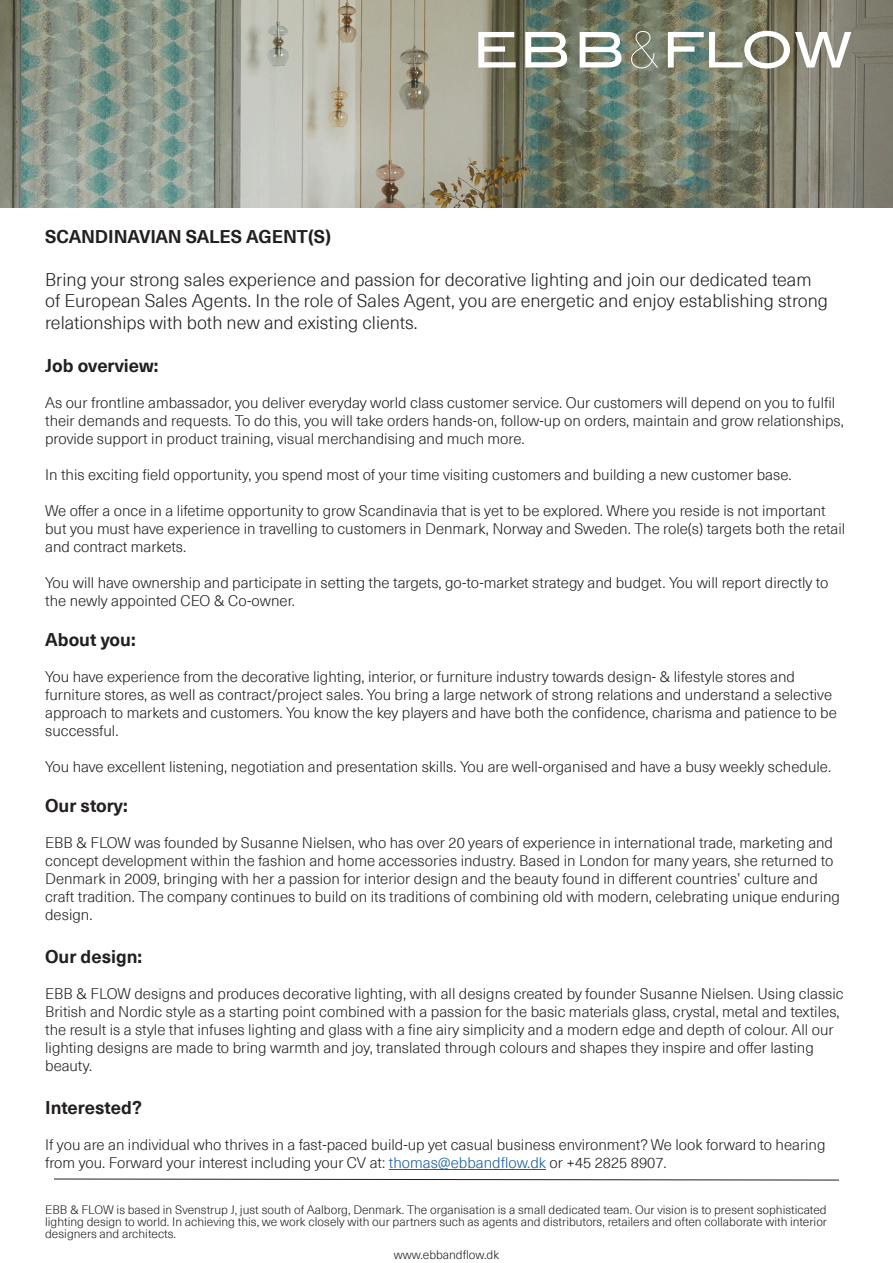
<style>
.page{position:relative;width:893px;height:1263px;background:#fff}
.page>*{position:absolute;margin:0;border:0;box-sizing:border-box;transform-origin:0 0}
.t1{font:300 18px/21.6px "Neue Haas Unica Pro";color:#231f20}
.t2{font:700 18px "Neue Haas Unica W06";color:#231f20}
.t3{font:300 15px/18px "Neue Haas Unica Pro";color:#231f20}
.t4{font:300 12px/12px "Neue Haas Unica Pro";color:#231f20;text-align:justify}
.s1{color:#175d9e}
</style>
<div class="page">
<img style="left:0;top:0;width:893px;height:207px">
<svg style="left:478px;top:32px;width:38px;height:36px"></svg>
<svg style="left:525px;top:32px;width:42px;height:36px"></svg>
<svg style="left:580px;top:32px;width:41px;height:36px"></svg>
<svg style="left:668px;top:31px;width:183px;height:38px"></svg>
<svg style="left:631px;top:31px;width:27px;height:37px"></svg>
<hr style="left:389px;top:1169px;width:157px;height:1px;background:#175d9e">
<svg style="left:54px;top:1178px;width:785px;height:2px"></svg>
<p class="t2" style="left:45px;top:223px;width:287px">SCANDINAVIAN SALES AGENT(S)</p>
<p class="t1" style="left:45px;top:269px;width:784px">Bring your strong sales experience and passion for decorative lighting and join our dedicated team of European Sales Agents. In the role of Sales Agent, you are energetic and enjoy establishing strong relationships with both new and existing clients.</p>
<p class="t2" style="left:45px;top:352px;width:115px">Job overview:</p>
<p class="t3" style="left:45px;top:394px;width:800px">As our frontline ambassador, you deliver everyday world class customer service. Our customers will depend on you to fulfil their demands and requests. To do this, you will take orders hands-on, follow-up on orders, maintain and grow relationships, provide support in product training, visual merchandising and much more.</p>
<p class="t3" style="left:45px;top:466px;width:748px">In this exciting field opportunity, you spend most of your time visiting customers and building a new customer base.</p>
<p class="t3" style="left:45px;top:502px;width:802px">We offer a once in a lifetime opportunity to grow Scandinavia that is yet to be explored. Where you reside is not important but you must have experience in travelling to customers in Denmark, Norway and Sweden. The role(s) targets both the retail and contract markets.</p>
<p class="t3" style="left:45px;top:574px;width:785px">You will have ownership and participate in setting the targets, go-to-market strategy and budget. You will report directly to the newly appointed CEO &amp; Co-owner.</p>
<p class="t2" style="left:45px;top:626px;width:92px">About you:</p>
<p class="t3" style="left:45px;top:668px;width:793px">You have experience from the decorative lighting, interior, or furniture industry towards design- &amp; lifestyle stores and furniture stores, as well as contract/project sales. You bring a large network of strong relations and understand a selective approach to markets and customers. You know the key players and have both the confidence, charisma and patience to be successful.</p>
<p class="t3" style="left:45px;top:758px;width:787px">You have excellent listening, negotiation and presentation skills. You are well-organised and have a busy weekly schedule.</p>
<p class="t2" style="left:45px;top:791px;width:84px">Our story:</p>
<p class="t3" style="left:45px;top:833px;width:796px">EBB &amp; FLOW was founded by Susanne Nielsen, who has over 20 years of experience in international trade, marketing and concept development within the fashion and home accessories industry. Based in London for many years, she returned to Denmark in 2009, bringing with her a passion for interior design and the beauty found in different countries’ culture and craft tradition. The company continues to build on its traditions of combining old with modern, celebrating unique enduring design.</p>
<p class="t2" style="left:45px;top:943px;width:99px">Our design:</p>
<p class="t3" style="left:45px;top:985px;width:800px">EBB &amp; FLOW designs and produces decorative lighting, with all designs created by founder Susanne Nielsen. Using classic British and Nordic style as a starting point combined with a passion for the basic materials glass, crystal, metal and textiles, the result is a style that infuses lighting and glass with a fine airy simplicity and a modern edge and depth of colour. All our lighting designs are made to bring warmth and joy, translated through colours and shapes they inspire and offer lasting beauty.</p>
<p class="t2" style="left:45px;top:1094px;width:98px">Interested?</p>
<p class="t3" style="left:45px;top:1136px;width:782px">If you are an individual who thrives in a fast-paced build-up yet casual business environment? We look forward to hearing from you. Forward your interest including your CV at: <span class="s1">thomas@ebbandflow.dk</span> or +45 2825 8907.</p>
<p class="t4" style="left:45px;top:1203px;width:783px">EBB &amp; FLOW is based in Svenstrup J, just south of Aalborg, Denmark. The organisation is a small dedicated team. Our vision is to present sophisticated lighting design to world. In achieving this, we work closely with our partners such as agents and distributors, retailers and often collaborate with interior designers and architects.</p>
<p class="t4" style="left:394px;top:1249px;width:107px">www.ebbandflow.dk</p>
</div>
